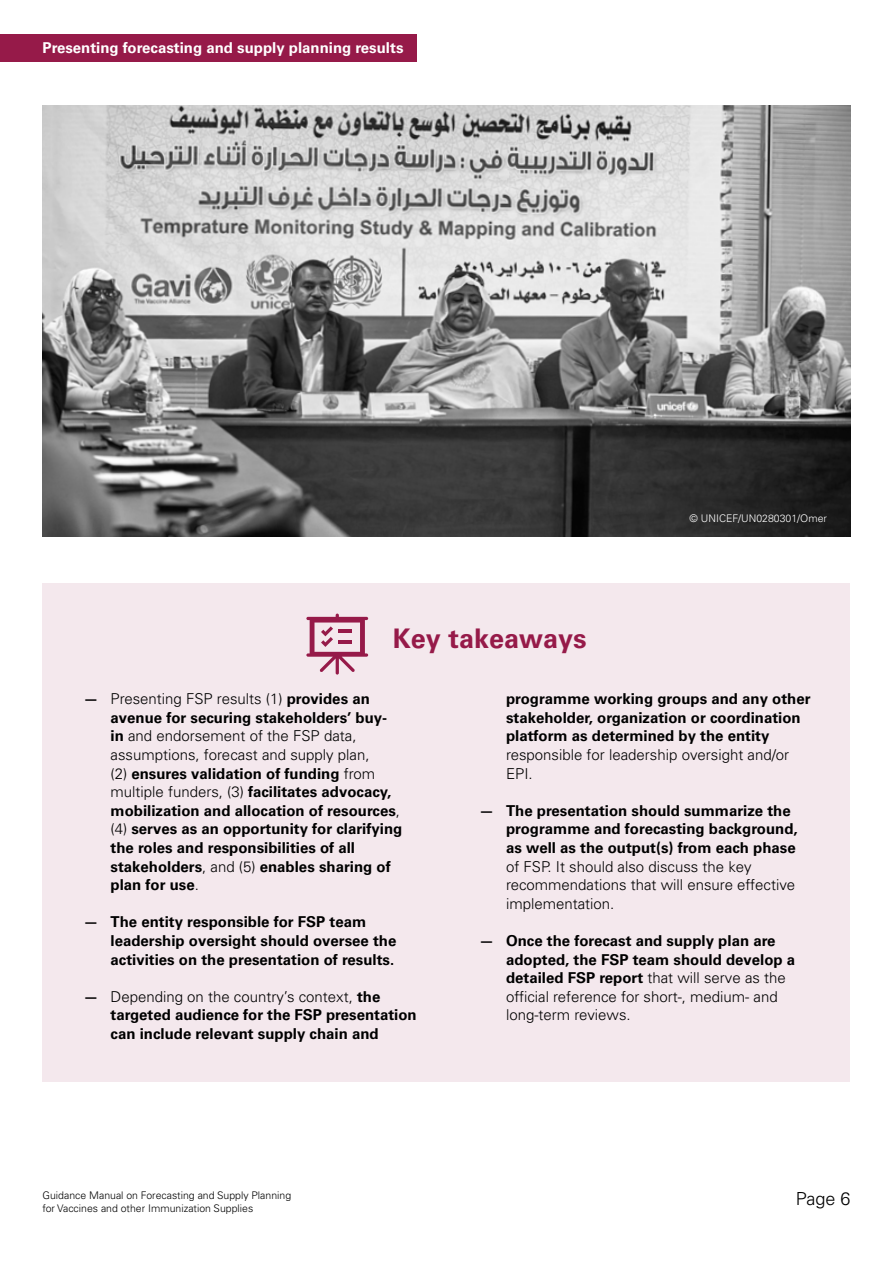
<style>
.page{position:relative;width:893px;height:1263px;background:#fff}
.page>*{position:absolute;margin:0;border:0;box-sizing:border-box;transform-origin:0 0}
.t1{font:27px "Univers LT 65 Bd";color:#961a49}
.t2{font:300 18px "Univers LT Pro 45";color:#000}
.t3{font:15px/18.6px "Univers LT 65 Bd";color:#000}
.t4{font:15px/18.6px "Univers LT 45 Lt";color:#000}
.t5{font:700 15px "Univers LT Pro 65";color:#fff}
.t6{font:300 10.5px/12.6px "Univers LT Pro 45";color:#000}
.t7{font:10.5px "Univers LT 45 Lt";color:#fff}
.s1{font-family:"Univers LT 65 Bd"}
.s2{font-family:"Univers LT 45 Lt"}
</style>
<div class="page">
<img style="left:43px;top:105px;width:807px;height:432px">
<div style="left:43px;top:583px;width:807px;height:499px;background:#f4e8ed"></div>
<svg style="left:306px;top:614px;width:62px;height:61px"></svg>
<div style="left:0;top:34px;width:416px;height:28px;background:#961a49"></div>
<p class="t5" style="left:43px;top:39px;width:362px">Presenting forecasting and supply planning results</p>
<h1 class="t1" style="left:393px;top:623px;width:195px">Key takeaways</h1>
<p class="t7" style="left:690px;top:512px;width:139px">© UNICEF/UN0280301/Omer</p>
<p class="t4" style="left:84px;top:690px;width:288px"><span class="s1">—</span> Presenting FSP results (1) <span class="s1">provides an</span></p>
<p class="t3" style="left:111px;top:708px;width:278px">avenue for securing stakeholders’ buy-</p>
<p class="t4" style="left:111px;top:727px;width:260px"><span class="s1">in</span> and endorsement of the FSP data, assumptions, forecast and supply plan,</p>
<p class="t3" style="left:111px;top:764px;width:293px"><span class="s2">(2)</span> ensures validation of funding <span class="s2">from multiple funders, (3)</span> facilitates advocacy, mobilization and allocation of resources<span class="s2">, (4)</span> serves as an opportunity for clarifying the roles and responsibilities of all stakeholders<span class="s2">, and (5)</span> enables sharing of plan for use<span class="s2">.</span></p>
<p class="t3" style="left:111px;top:913px;width:287px;text-indent:-27px">— The entity responsible for FSP team leadership oversight should oversee the activities on the presentation of results.</p>
<p class="t4" style="left:84px;top:987px;width:298px"><span class="s1">—</span> Depending on the country’s context, <span class="s1">the</span></p>
<p class="t3" style="left:111px;top:1006px;width:308px">targeted audience for the FSP presentation can include relevant supply chain and</p>
<p class="t6" style="left:43px;top:1189px;width:250px">Guidance Manual on Forecasting and Supply Planning for Vaccines and other Immunization Supplies</p>
<p class="t3" style="left:506px;top:690px;width:306px">programme working groups and any other stakeholder, organization or coordination platform as determined by the entity</p>
<p class="t4" style="left:506px;top:745px;width:285px">responsible for leadership oversight and/or<br>EPI.</p>
<p class="t3" style="left:506px;top:801px;width:293px;text-indent:-27px">— The presentation should summarize the programme and forecasting background, as well as the output(s) from each phase</p>
<p class="t4" style="left:506px;top:857px;width:291px">of FSP. It should also discuss the key recommendations that will ensure effective implementation.</p>
<p class="t3" style="left:506px;top:931px;width:291px;text-indent:-27px">— Once the forecast and supply plan are adopted, the FSP team should develop a</p>
<p class="t4" style="left:506px;top:969px;width:281px"><span class="s1">detailed FSP report</span> that will serve as the official reference for short-, medium- and long-term reviews.</p>
<p class="t2" style="left:796px;top:1187px;width:56px">Page 6</p>
</div>
